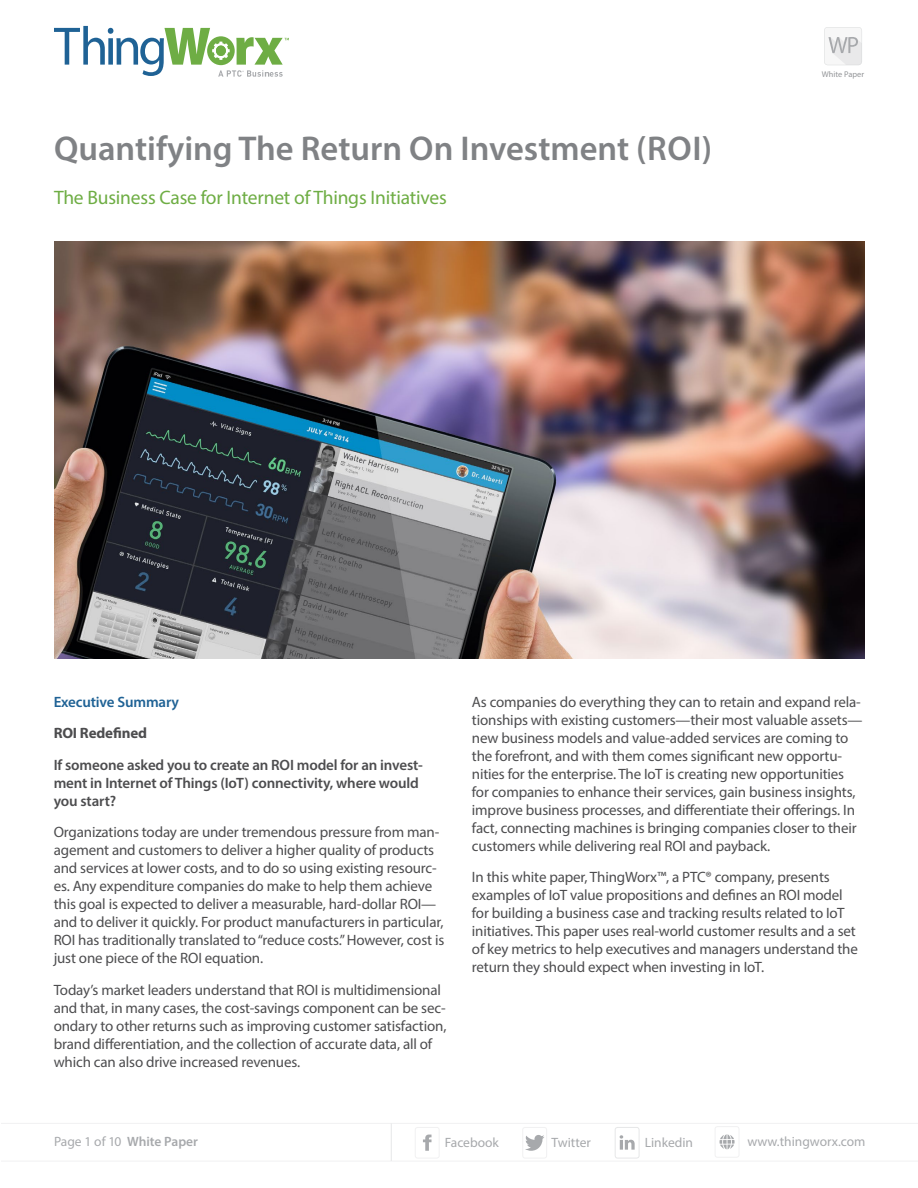
<style>
.page{position:relative;width:918px;height:1188px;background:#fff}
.page>*{position:absolute;margin:0;border:0;box-sizing:border-box;transform-origin:0 0}
.t1{font:600 34.5px "Myriad Pro";color:#808285}
.t2{font:19.5px "Myriad Pro";letter-spacing:-.01em;color:#6ead44}
.t3{font:15px/18px "Myriad Pro";letter-spacing:-.01em;color:#4d4d4f}
.t4{font:600 15px/18px "Myriad Pro";letter-spacing:-.01em;color:#4d4d4f}
.t5{font:600 15px "Myriad Pro";letter-spacing:-.01em;color:#1f6295}
.t6{font:700 15px "Myriad Pro";letter-spacing:-.01em;color:#4d4d4f}
.t7{font:13.5px "Myriad Pro";color:#a7a9ac}
.t8{font:600 13.5px "Myriad Pro";color:#a7a9ac}
.t9{font:8.4px "Myriad Pro";color:#939598}
.s1{font-weight:400}
</style>
<div class="page">
<hr style="left:1px;top:1161px;width:917px;height:1px;background:#f1f1f2">
<hr style="left:1px;top:1123px;width:917px;height:1px;background:#f1f1f2">
<hr style="left:391px;top:1123px;width:1px;height:38px;background:#e6e7e8">
<div style="left:715px;top:1126px;width:24px;height:31px;border:1px solid #f1f1f2;border-radius:2px"></div>
<svg style="left:720px;top:1134px;width:15px;height:15px"></svg>
<div style="left:415px;top:1127px;width:24px;height:31px;border:1px solid #f1f1f2;border-radius:2px"></div>
<svg style="left:423px;top:1135px;width:9px;height:16px"></svg>
<div style="left:523px;top:1127px;width:24px;height:31px;border:1px solid #f1f1f2;border-radius:2px"></div>
<svg style="left:525px;top:1135px;width:19px;height:16px"></svg>
<div style="left:615px;top:1127px;width:24px;height:31px;border:1px solid #e6e7e8;border-radius:2px"></div>
<svg style="left:620px;top:1135px;width:15px;height:15px"></svg>
<svg style="left:54px;top:26px;width:235px;height:51px"></svg>
<svg style="left:824px;top:27px;width:38px;height:38px"></svg>
<img style="left:54px;top:241px;width:810px;height:418px">
<h1 class="t1" style="left:54px;top:127px;width:660px">Quantifying The Return On Investment (ROI)</h1>
<h2 class="t2" style="left:54px;top:186px;width:394px">The Business Case for Internet of Things Initiatives</h2>
<p class="t9" style="left:822px;top:69px;width:44px">White Paper</p>
<p class="t5" style="left:54px;top:692px;width:127px">Executive Summary</p>
<p class="t6" style="left:54px;top:724px;width:95px">ROI Redefined</p>
<p class="t4" style="left:54px;top:755px;width:371px">If someone asked you to create an ROI model for an invest&shy;ment in Internet of Things (IoT) connectivity, where would you start?</p>
<p class="t3" style="left:54px;top:823px;width:392px">Organizations today are under tremendous pressure from man&shy;agement and customers to deliver a higher quality of products and services at lower costs, and to do so using existing resourc&shy;es. Any expenditure companies do make to help them achieve this goal is expected to deliver a measurable, hard-dollar ROI— and to deliver it quickly. For product manufacturers in particular, ROI has traditionally translated to “reduce costs.” However, cost is just one piece of the ROI equation.</p>
<p class="t3" style="left:54px;top:981px;width:394px">Today’s market leaders understand that ROI is multidimensional and that, in many cases, the cost-savings component can be sec&shy;ondary to other returns such as improving customer satisfaction, brand differentiation, and the collection of accurate data, all of which can also drive increased revenues.</p>
<p class="t3" style="left:472px;top:693px;width:392px">As companies do everything they can to retain and expand rela&shy;tionships with existing customers—their most valuable assets— new business models and value-added services are coming to the forefront, and with them comes significant new opportu&shy;nities for the enterprise. The IoT is creating new opportunities for companies to enhance their services, gain business insights, improve business processes, and differentiate their offerings. In fact, connecting machines is bringing companies closer to their customers while delivering real ROI and payback.</p>
<p class="t3" style="left:472px;top:868px;width:387px">In this white paper, ThingWorx™, a PTC® company, presents examples of IoT value propositions and defines an ROI model for building a business case and tracking results related to IoT initiatives. This paper uses real-world customer results and a set of key metrics to help executives and managers understand the return they should expect when investing in IoT.</p>
<p class="t8" style="left:54px;top:1133px;width:146px"><span class="s1">Page 1 of 10</span> White Paper</p>
<p class="t7" style="left:445px;top:1134px;width:56px">Facebook</p>
<p class="t7" style="left:552px;top:1134px;width:41px">Twitter</p>
<p class="t7" style="left:645px;top:1134px;width:50px">Linkedin</p>
<p class="t7" style="left:747px;top:1133px;width:120px">www.thingworx.com</p>
</div>
